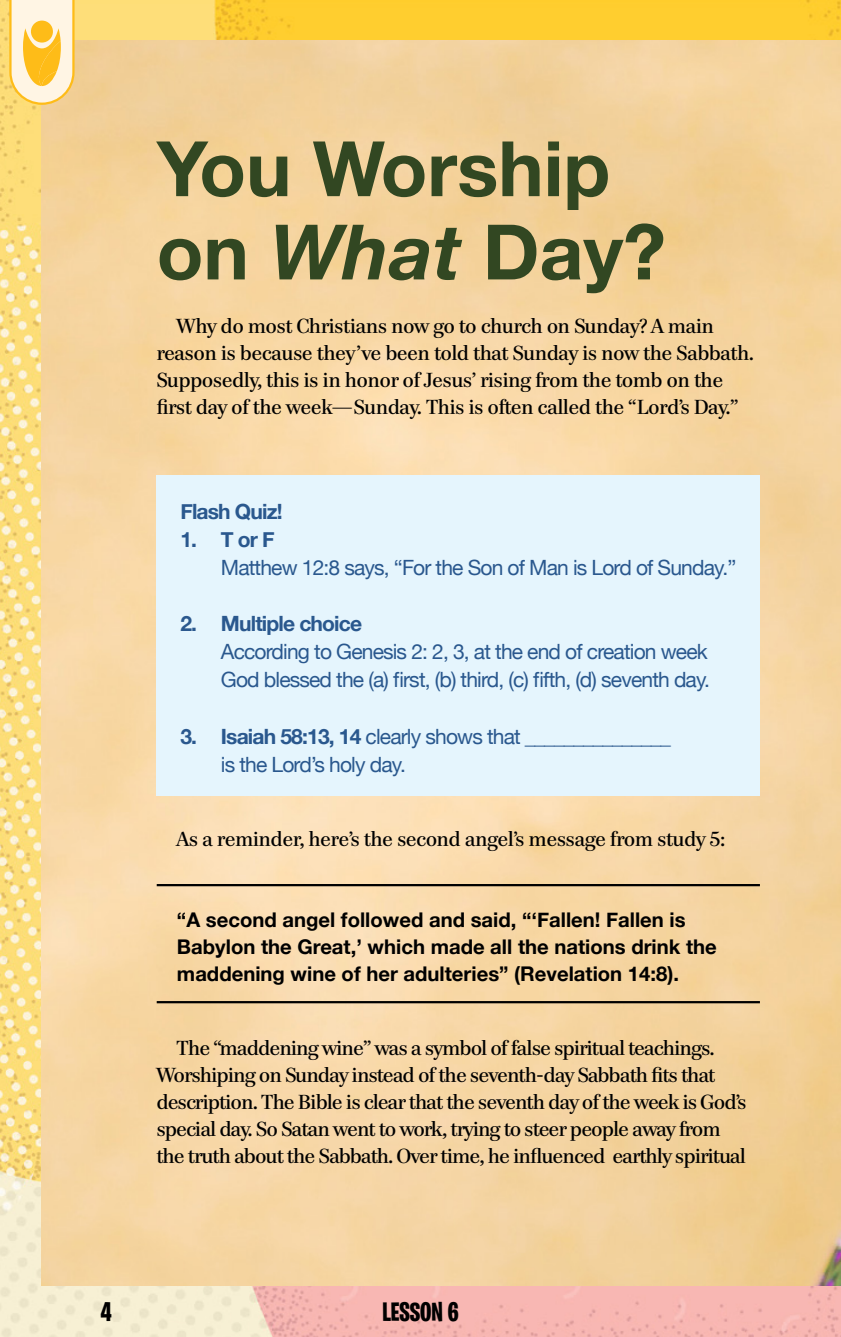
<style>
.page{position:relative;width:841px;height:1337px;background:#fff}
.page>*{position:absolute;margin:0;border:0;box-sizing:border-box;transform-origin:0 0}
.t1{font:700 76.5px/83.2px "Helvetica Neue";color:#324722}
.t2{font:700 27px "Burbank Big Condensed";color:#000}
.t3{font:20.93px/28.1px "Helvetica Neue";letter-spacing:-.04em;color:#2a588e}
.t4{font:700 20.93px "Helvetica Neue";letter-spacing:-.04em;color:#2a588e}
.t5{font:20.25px/27px "Paperback 48";letter-spacing:-.02em;color:#000}
.t6{font:20.25px/27px "Paperback 48";color:#000}
.t7{font:700 20.25px/27px "Helvetica Neue";color:#000}
.s1{font-style:italic}
.s2{font-weight:700}
</style>
<div class="page">
<img style="left:0;top:0;width:840px;height:1336px">
<img style="left:42px;top:40px;width:798px;height:1245px">
<div style="left:157px;top:475px;width:602px;height:320px;background:#e5f5fd"></div>
<hr style="left:157px;top:884px;width:602px;height:2px;background:#000">
<hr style="left:157px;top:1001px;width:602px;height:2px;background:#000">
<svg style="left:9px;top:0;width:66px;height:105px"></svg>
<h1 class="t1" style="left:157px;top:129px;width:510px">You Worship on <span class="s1">What</span> Day?</h1>
<p class="t6" style="left:157px;top:313px;width:598px;text-indent:20px">Why do most Christians now go to church on Sunday? A main reason is because they’ve been told that Sunday is now the Sabbath.<br>Supposedly, this is in honor of Jesus’ rising from the tomb on the first day of the week—Sunday. This is often called the “Lord’s Day.”</p>
<p class="t4" style="left:180px;top:495px;width:104px">Flash Quiz!</p>
<p class="t4" style="left:180px;top:523px;width:96px">1. T or F</p>
<p class="t3" style="left:221px;top:555px;width:517px">Matthew 12:8 says, “For the Son of Man is Lord of Sunday.”</p>
<p class="t4" style="left:180px;top:607px;width:183px">2. Multiple choice</p>
<p class="t3" style="left:221px;top:639px;width:490px">According to Genesis 2: 2, 3, at the end of creation week<br>God blessed the (a) first, (b) third, (c) fifth, (d) seventh day.</p>
<p class="t3" style="left:221px;top:723px;width:451px;text-indent:-40px"><span class="s2">3. Isaiah 58:13, 14</span> clearly shows that _______________ is the Lord’s holy day.</p>
<p class="t6" style="left:177px;top:825px;width:549px">As a reminder, here’s the second angel’s message from study 5:</p>
<p class="t7" style="left:177px;top:906px;width:541px">“A second angel followed and said, “‘Fallen! Fallen is<br>Babylon the Great,’ which made all the nations drink the maddening wine of her adulteries” (Revelation 14:8).</p>
<p class="t5" style="left:157px;top:1034px;width:591px;text-indent:20px">The “maddening wine” was a symbol of false spiritual teachings.<br>Worshiping on Sunday instead of the seventh-day Sabbath fits that description. The Bible is clear that the seventh day of the week is God’s special day. So Satan went to work, trying to steer people away from the truth about the Sabbath. Over time, he influenced earthly spiritual</p>
<h2 class="t2" style="left:101px;top:1295px;width:12px">4</h2>
<h2 class="t2" style="left:382px;top:1295px;width:78px">LESSON 6</h2>
</div>
